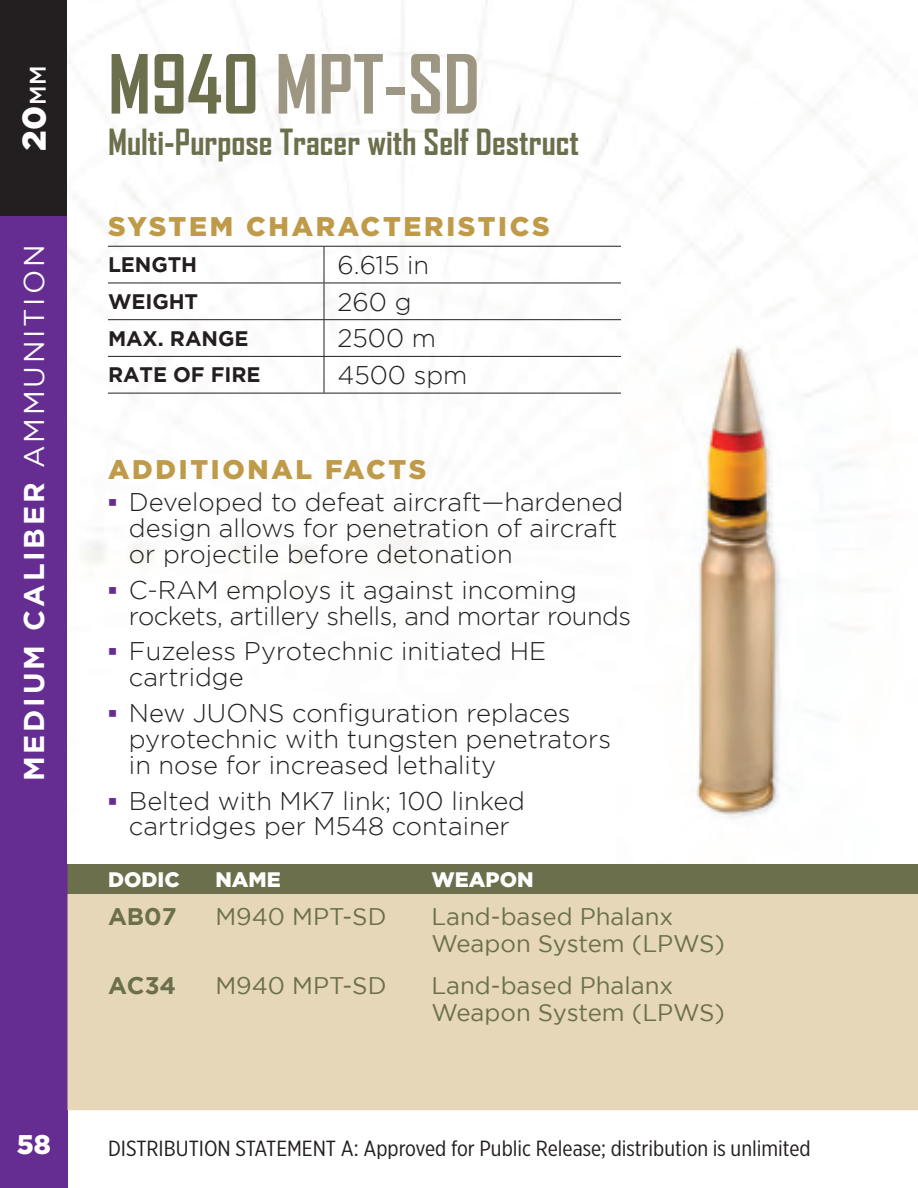
<style>
.page{position:relative;width:918px;height:1188px;background:#fff}
.page>*{position:absolute;margin:0;border:0;box-sizing:border-box;transform-origin:0 0}
.AMMO_HEAD2020{font:700 78px "Agency FB";color:#9d9682}
.Ammo_Head_2020_Small{font:700 34.5px "Agency FB";color:#6b6f4c}
.t1{font:900 33px "Gotham";color:#fff}
.t2{font:700 28.5px "Gotham";letter-spacing:.1em;color:#fff}
.SystemChar_AddFacts{font:900 27px "Gotham";letter-spacing:.1em;color:#bf9a49}
.t3{font:900 27px "Gotham";color:#fff}
.System_Characteristi{font:300 25.5px/26.1px "Gotham";color:#231f20}
.System_Characteristi-2{font:300 25.5px/26.1px "Gotham";letter-spacing:-.02em;color:#231f20}
.DODIC_TABLE_BODY_202{font:24px/27px "Gotham";color:#6b6f4c}
.DODIC_TABLE_BODY_202-2{font:700 24px "Gotham";color:#6b6f4c}
.t4{font:21.9px "Gotham X Narrow";color:#231f20;scale:1.09 1}
.System_Characteristi-3{font:700 21px "Gotham";letter-spacing:-.005em;color:#231f20}
.Dodoc_Table_Head_202{font:900 21px "Gotham";color:#fff}
.s1{font-weight:500;font-size:22.5px}
.s2{font-weight:400}
.s3{color:#6b6f4c}
.s4{font-family:"Franklin Gothic";font-weight:500;font-stretch:condensed;color:#652d91}
</style>
<div class="page">
<div style="left:0;top:216px;width:68px;height:972px;background:#652d91"></div>
<div style="left:0;top:0;width:68px;height:216px;background:#231f20"></div>
<img style="left:68px;top:0;width:823px;height:818px">
<div style="left:68px;top:864px;width:850px;height:30px;background:#6b6f4c"></div>
<div style="left:68px;top:894px;width:850px;height:216px;background:#e6d7b8"></div>
<hr style="left:108px;top:282px;width:216px;height:1px;background:#231f20">
<hr style="left:324px;top:282px;width:297px;height:1px;background:#231f20">
<hr style="left:108px;top:319px;width:216px;height:1px;background:#231f20">
<hr style="left:324px;top:319px;width:297px;height:1px;background:#231f20">
<hr style="left:108px;top:356px;width:216px;height:1px;background:#231f20">
<hr style="left:324px;top:356px;width:297px;height:1px;background:#231f20">
<hr style="left:324px;top:246px;width:297px;height:1px;background:#231f20">
<hr style="left:324px;top:393px;width:297px;height:1px;background:#231f20">
<hr style="left:108px;top:246px;width:216px;height:1px;background:#231f20">
<hr style="left:323px;top:247px;width:2px;height:36px;background:#231f20">
<hr style="left:323px;top:283px;width:2px;height:36px;background:#231f20">
<hr style="left:323px;top:320px;width:2px;height:36px;background:#231f20">
<hr style="left:323px;top:357px;width:2px;height:36px;background:#231f20">
<hr style="left:108px;top:393px;width:216px;height:1px;background:#231f20">
<p class="t1" style="left:15px;top:151px;width:87px;rotate:-90deg">20<span class="s1">MM</span></p>
<p class="t2" style="left:18px;top:781px;width:538px;rotate:-90deg">MEDIUM CALIBER <span class="s2">AMMUNITION</span></p>
<p class="AMMO_HEAD2020" style="left:108px;top:36px;width:373px"><span class="s3">M940</span> MPT-SD</p>
<p class="Ammo_Head_2020_Small" style="left:108px;top:120px;width:473px">Multi-Purpose Tracer with Self Destruct</p>
<p class="SystemChar_AddFacts" style="left:108px;top:211px;width:443px">SYSTEM CHARACTERISTICS</p>
<p class="System_Characteristi-3" style="left:108px;top:253px;width:91px">LENGTH</p>
<p class="System_Characteristi" style="left:338px;top:252px;width:93px">6.615 in</p>
<p class="System_Characteristi-3" style="left:108px;top:289px;width:92px">WEIGHT</p>
<p class="System_Characteristi" style="left:338px;top:288px;width:76px">260 g</p>
<p class="System_Characteristi-3" style="left:108px;top:326px;width:142px">MAX. RANGE</p>
<p class="System_Characteristi" style="left:338px;top:325px;width:100px">2500 m</p>
<p class="System_Characteristi-3" style="left:108px;top:363px;width:154px">RATE OF FIRE</p>
<p class="System_Characteristi" style="left:338px;top:362px;width:131px">4500 spm</p>
<p class="SystemChar_AddFacts" style="left:108px;top:454px;width:320px">ADDITIONAL FACTS</p>
<p class="System_Characteristi" style="left:129px;top:489px;width:496px;text-indent:-21px"><span class="s4">▪</span> Developed to defeat aircraft—hardened design allows for penetration of aircraft or projectile before detonation</p>
<p class="System_Characteristi-2" style="left:129px;top:576px;width:504px;text-indent:-21px"><span class="s4">▪</span> C-RAM employs it against incoming rockets, artillery shells, and mortar rounds</p>
<p class="System_Characteristi" style="left:129px;top:638px;width:419px;text-indent:-21px"><span class="s4">▪</span> Fuzeless Pyrotechnic initiated HE cartridge</p>
<p class="System_Characteristi" style="left:129px;top:700px;width:484px;text-indent:-21px"><span class="s4">▪</span> New JUONS configuration replaces pyrotechnic with tungsten penetrators in nose for increased lethality</p>
<p class="System_Characteristi" style="left:108px;top:787px;width:419px;text-align:center"><span class="s4">▪</span> Belted with MK7 link; 100 linked cartridges per M548 container</p>
<p class="Dodoc_Table_Head_202" style="left:108px;top:867px;width:73px">DODIC</p>
<p class="Dodoc_Table_Head_202" style="left:215px;top:867px;width:67px">NAME</p>
<p class="Dodoc_Table_Head_202" style="left:431px;top:867px;width:104px">WEAPON</p>
<p class="DODIC_TABLE_BODY_202-2" style="left:108px;top:902px;width:70px">AB07</p>
<p class="DODIC_TABLE_BODY_202" style="left:215px;top:902px;width:172px">M940 MPT-SD</p>
<p class="DODIC_TABLE_BODY_202" style="left:431px;top:902px;width:295px">Land-based Phalanx<br>Weapon System (LPWS)</p>
<p class="DODIC_TABLE_BODY_202-2" style="left:108px;top:971px;width:70px">AC34</p>
<p class="DODIC_TABLE_BODY_202" style="left:215px;top:971px;width:172px">M940 MPT-SD</p>
<p class="DODIC_TABLE_BODY_202" style="left:431px;top:971px;width:295px">Land-based Phalanx<br>Weapon System (LPWS)</p>
<p class="t3" style="left:17px;top:1129px;width:36px">58</p>
<p class="t4" style="left:108px;top:1136px;width:646px">DISTRIBUTION STATEMENT A: Approved for Public Release; distribution is unlimited</p>
</div>
